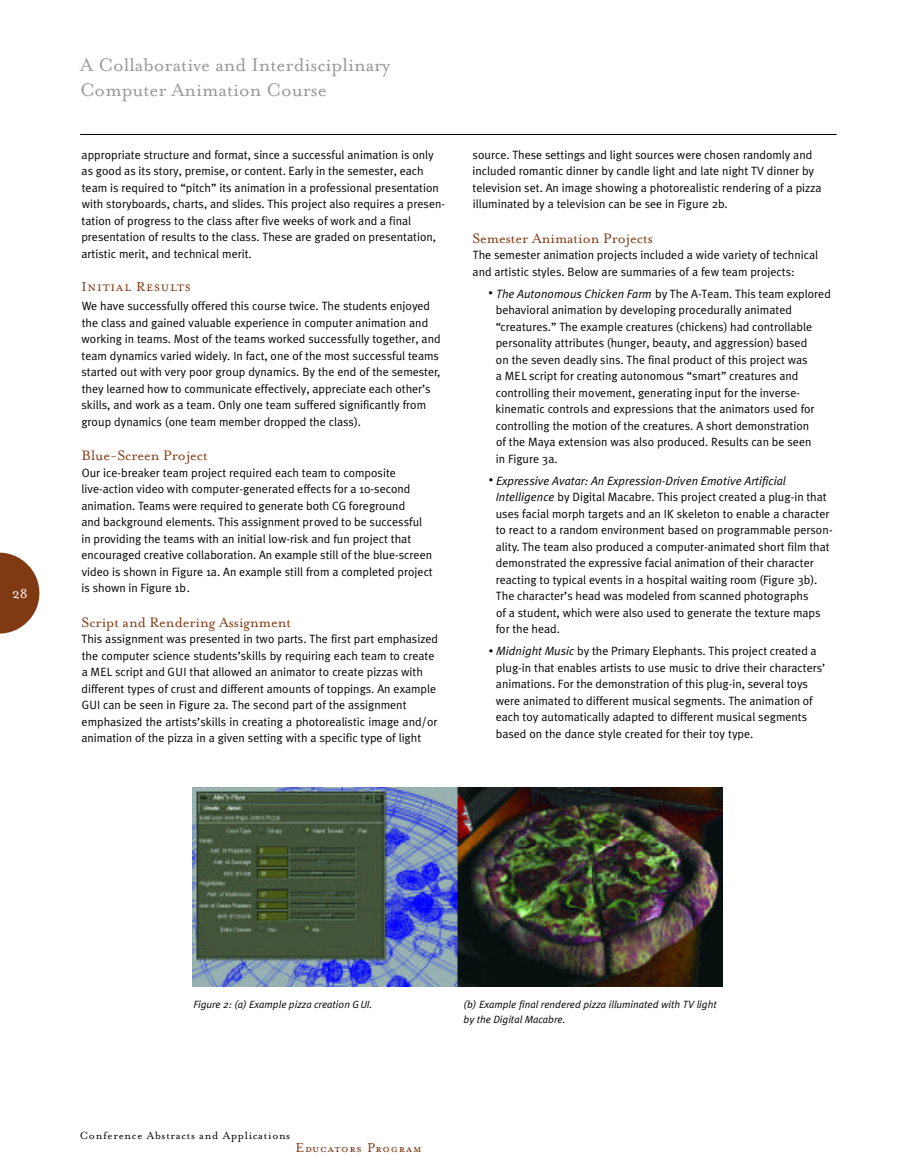
<style>
.page{position:relative;width:905px;height:1175px;background:#fff}
.page>*{position:absolute;margin:0;border:0;box-sizing:border-box;transform-origin:0 0}
.t1{font:21px/25.2px "Mrs Eaves Roman";color:#999}
.t2{font:15.75px "Mrs Eaves Roman";color:#803a13}
.t3{font:15px "Mrs Eaves Petite Caps";letter-spacing:.025em;color:#803a13}
.t4{font:15px "Mrs Eaves Small Caps";letter-spacing:.05em;color:#803a13}
.t5{font:15px "Mrs Eaves Roman";color:#fff}
.t6{font:12px/16.5px "Meta Plus Normal";color:#000}
.t7{font:12px "Mrs Eaves Roman";letter-spacing:.06em;color:#000}
.t8{font:italic 10.5px/15px "Meta Plus Normal";color:#000}
.s1{font-size:9px}
.s2{font-style:italic}
</style>
<div class="page">
<svg style="left:0;top:552px;width:39px;height:81px"></svg>
<hr style="left:80px;top:134px;width:756px;height:1px;background:#000">
<img style="left:193px;top:787px;width:529px;height:199px">
<p class="t5" style="left:12px;top:587px;width:17px">28</p>
<h1 class="t1" style="left:80px;top:54px;width:311px">A Collaborative and Interdisciplinary<br>Computer Animation Course</h1>
<p class="t6" style="left:81px;top:147px;width:365px">appropriate structure and format, since a successful animation is only as good as its story, premise, or content. Early in the semester, each team is required to “pitch” its animation in a professional presentation with storyboards, charts, and slides. This project also requires a presen&shy;tation of progress to the class after five weeks of work and a final presentation of results to the class. These are graded on presentation, artistic merit, and technical merit.</p>
<p class="t4" style="left:81px;top:280px;width:111px">Initial Results</p>
<p class="t6" style="left:81px;top:298px;width:360px">We have successfully offered this course twice. The students enjoyed the class and gained valuable experience in computer animation and working in teams. Most of the teams worked successfully together, and team dynamics varied widely. In fact, one of the most successful teams started out with very poor group dynamics. By the end of the semester, they learned how to communicate effectively, appreciate each other’s skills, and work as a team. Only one team suffered significantly from group dynamics (one team member dropped the class).</p>
<h2 class="t2" style="left:82px;top:449px;width:128px">Blue-Screen Project</h2>
<p class="t6" style="left:81px;top:465px;width:353px">Our ice-breaker team project required each team to composite live-action video with computer-generated effects for a 10-second animation. Teams were required to generate both CG foreground<br>and background elements. This assignment proved to be successful in providing the teams with an initial low-risk and fun project that encouraged creative collaboration. An example still of the blue-screen video is shown in Figure 1a. An example still from a completed project is shown in Figure 1b.</p>
<h2 class="t2" style="left:81px;top:615px;width:211px">Script and Rendering Assignment</h2>
<p class="t6" style="left:81px;top:631px;width:358px">This assignment was presented in two parts. The first part emphasized the computer science students’skills by requiring each team to create a MEL script and GUI that allowed an animator to create pizzas with different types of crust and different amounts of toppings. An example GUI can be seen in Figure 2a. The second part of the assignment emphasized the artists’skills in creating a photorealistic image and/or animation of the pizza in a given setting with a specific type of light</p>
<p class="t6" style="left:472px;top:147px;width:350px">source. These settings and light sources were chosen randomly and included romantic dinner by candle light and late night TV dinner by television set. An image showing a photorealistic rendering of a pizza illuminated by a television can be see in Figure 2b.</p>
<h2 class="t2" style="left:472px;top:231px;width:182px">Semester Animation Projects</h2>
<p class="t6" style="left:472px;top:247px;width:347px">The semester animation projects included a wide variety of technical and artistic styles. Below are summaries of a few team projects:</p>
<p class="t6" style="left:495px;top:286px;width:337px;text-indent:-7px"><span class="s1">•</span> <span class="s2">The Autonomous Chicken Farm</span> by The A-Team. This team explored behavioral animation by developing procedurally animated “creatures.” The example creatures (chickens) had controllable personality attributes (hunger, beauty, and aggression) based<br>on the seven deadly sins. The final product of this project was<br>a MEL script for creating autonomous “smart” creatures and controlling their movement, generating input for the inverse&shy;kinematic controls and expressions that the animators used for controlling the motion of the creatures. A short demonstration<br>of the Maya extension was also produced. Results can be seen<br>in Figure 3a.</p>
<p class="t6" style="left:495px;top:473px;width:338px;text-indent:-7px"><span class="s1">•</span> <span class="s2">Expressive Avatar: An Expression-Driven Emotive Artificial Intelligence</span> by Digital Macabre. This project created a plug-in that uses facial morph targets and an IK skeleton to enable a character to react to a random environment based on programmable person&shy;ality. The team also produced a computer-animated short film that demonstrated the expressive facial animation of their character reacting to typical events in a hospital waiting room (Figure 3b).<br>The character’s head was modeled from scanned photographs<br>of a student, which were also used to generate the texture maps for the head.</p>
<p class="t6" style="left:495px;top:643px;width:331px;text-indent:-7px"><span class="s1">•</span> <span class="s2">Midnight Music</span> by the Primary Elephants. This project created a plug-in that enables artists to use music to drive their characters’ animations. For the demonstration of this plug-in, several toys were animated to different musical segments. The animation of each toy automatically adapted to different musical segments based on the dance style created for their toy type.</p>
<p class="t8" style="left:193px;top:997px;width:180px">Figure 2: (a) Example pizza creation G UI.</p>
<p class="t8" style="left:463px;top:997px;width:255px">(b) Example final rendered pizza illuminated with TV light by the Digital Macabre.</p>
<p class="t7" style="left:80px;top:1130px;width:212px">C o n f e rence Abstracts and Applications</p>
<p class="t3" style="left:295px;top:1141px;width:127px">E duc ators Pr o g r a m</p>
</div>
